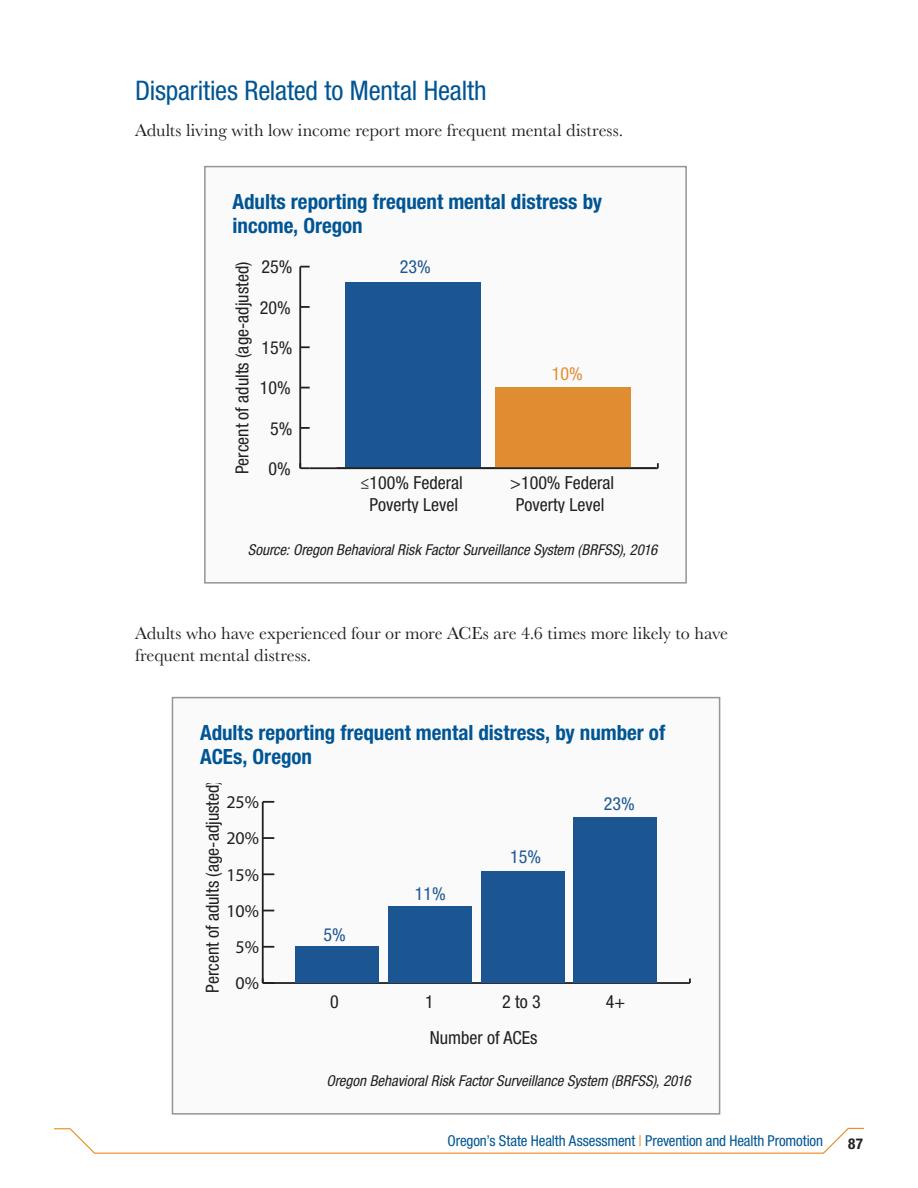
<style>
.page{position:relative;width:918px;height:1188px;background:#fff}
.page>*{position:absolute;margin:0;border:0;box-sizing:border-box;transform-origin:0 0}
.t1{font:condensed 27px "Helvetica Neue LT Std";letter-spacing:-.005em;color:#005594}
.t2{font:700 condensed 21px/24px "Helvetica Neue LT Std";color:#005594}
.Body{font:18px/22.5px "Baskerville URW";letter-spacing:-.005em;color:#231f20}
.t3{font:condensed 18px/21.6px "Helvetica Neue LT Std";color:#231f20;text-align:center}
.t4{font:condensed 18px "Helvetica Neue";color:#231f20}
.t5{font:condensed 18px "Helvetica Neue LT Std";color:#1c5692}
.t6{font:condensed 18px "Helvetica Neue LT Std";color:#e08d32}
.Graph___Table_Source{font:italic condensed 15px "Helvetica Neue LT Std";color:#231f20}
.t7{font:condensed 15px "Helvetica Neue LT Std";letter-spacing:-.005em;color:#005594}
.t8{font:700 condensed 15px "Helvetica Neue LT Std";color:#231f20}
.s1{color:#ed891d}
</style>
<div class="page">
<svg style="left:54px;top:1127px;width:810px;height:27px"></svg>
<div style="left:205px;top:167px;width:481px;height:416px;background:#fafafa"></div>
<div style="left:204px;top:166px;width:483px;height:418px;border:2px solid #939598"></div>
<hr style="left:310px;top:467px;width:348px;height:2px;background:#231f20">
<hr style="left:299px;top:267px;width:2px;height:201px;background:#231f20">
<svg style="left:299px;top:463px;width:11px;height:6px"></svg>
<svg style="left:301px;top:427px;width:9px;height:2px"></svg>
<svg style="left:301px;top:346px;width:9px;height:2px"></svg>
<svg style="left:301px;top:306px;width:9px;height:2px"></svg>
<svg style="left:300px;top:266px;width:10px;height:2px"></svg>
<div style="left:496px;top:388px;width:135px;height:80px;background:#e08d32"></div>
<div style="left:345px;top:283px;width:136px;height:185px;background:#1c5692"></div>
<hr style="left:337px;top:467px;width:319px;height:2px;background:#231f20">
<div style="left:172px;top:698px;width:548px;height:416px;background:#fafafa"></div>
<div style="left:172px;top:697px;width:548px;height:418px;border:2px solid #939598"></div>
<hr style="left:263px;top:982px;width:427px;height:2px;background:#231f20">
<hr style="left:262px;top:802px;width:2px;height:181px;background:#231f20">
<svg style="left:263px;top:946px;width:11px;height:2px"></svg>
<svg style="left:263px;top:873px;width:11px;height:2px"></svg>
<svg style="left:263px;top:837px;width:11px;height:2px"></svg>
<svg style="left:263px;top:801px;width:11px;height:2px"></svg>
<div style="left:574px;top:818px;width:83px;height:165px;background:#1c5692"></div>
<div style="left:481px;top:871px;width:83px;height:112px;background:#1c5692"></div>
<div style="left:388px;top:906px;width:84px;height:77px;background:#1c5692"></div>
<div style="left:296px;top:947px;width:83px;height:36px;background:#1c5692"></div>
<h3 class="t1" style="left:135px;top:75px;width:353px">Disparities Related to Mental Health</h3>
<p class="Body" style="left:135px;top:119px;width:490px">Adults living with low income report more frequent mental distress.</p>
<p class="t2" style="left:233px;top:190px;width:371px">Adults reporting frequent mental distress by income, Oregon</p>
<p class="t3" style="left:231px;top:474px;width:214px;rotate:-90deg">Percent of adults (age-adjusted)</p>
<p class="t3" style="left:262px;top:256px;width:32px">25%</p>
<p class="t5" style="left:400px;top:257px;width:32px">23%</p>
<p class="t3" style="left:260px;top:296px;width:32px">20%</p>
<p class="t3" style="left:262px;top:337px;width:32px">15%</p>
<p class="t3" style="left:260px;top:377px;width:32px">10%</p>
<p class="t3" style="left:270px;top:417px;width:24px">5%</p>
<p class="t3" style="left:268px;top:458px;width:24px">0%</p>
<p class="t6" style="left:552px;top:364px;width:32px">10%</p>
<p class="t3" style="left:361px;top:472px;width:104px">≤100% Federal<br>Poverty Level</p>
<p class="t3" style="left:510px;top:472px;width:106px">&gt;100% Federal<br>Poverty Level</p>
<p class="Graph___Table_Source" style="left:248px;top:541px;width:411px">Source: Oregon Behavioral Risk Factor Surveillance System (BRFSS), 2016</p>
<p class="Body" style="left:135px;top:622px;width:595px">Adults who have experienced four or more ACEs are 4.6 times more likely to have frequent mental distress.</p>
<p class="t2" style="left:200px;top:721px;width:467px">Adults reporting frequent mental distress, by number of<br>ACEs, Oregon</p>
<p class="t3" style="left:202px;top:993px;width:214px;rotate:-90deg">Percent of adults (age-adjusted)</p>
<p class="t4" style="left:226px;top:791px;width:34px">25%</p>
<p class="t4" style="left:226px;top:827px;width:34px">20%</p>
<p class="t4" style="left:226px;top:864px;width:34px">15%</p>
<p class="t4" style="left:226px;top:900px;width:34px">10%</p>
<p class="t4" style="left:236px;top:936px;width:25px">5%</p>
<p class="t4" style="left:236px;top:972px;width:25px">0%</p>
<p class="t5" style="left:323px;top:924px;width:24px">5%</p>
<p class="t3" style="left:330px;top:991px;width:10px">0</p>
<p class="t5" style="left:415px;top:883px;width:32px">11%</p>
<p class="t5" style="left:510px;top:846px;width:32px">15%</p>
<p class="t3" style="left:425px;top:991px;width:10px">1</p>
<p class="t3" style="left:430px;top:984px;width:112px;line-height:35.5px;text-align:right">2 to 3<br>Number of ACEs</p>
<p class="t5" style="left:604px;top:793px;width:32px">23%</p>
<p class="t3" style="left:606px;top:991px;width:21px">4+</p>
<p class="Graph___Table_Source" style="left:327px;top:1072px;width:366px">Oregon Behavioral Risk Factor Surveillance System (BRFSS), 2016</p>
<p class="t7" style="left:447px;top:1132px;width:377px">Oregon’s State Health Assessment <span class="s1">|</span> Prevention and Health Promotion</p>
<p class="t8" style="left:848px;top:1135px;width:16px">87</p>
</div>
